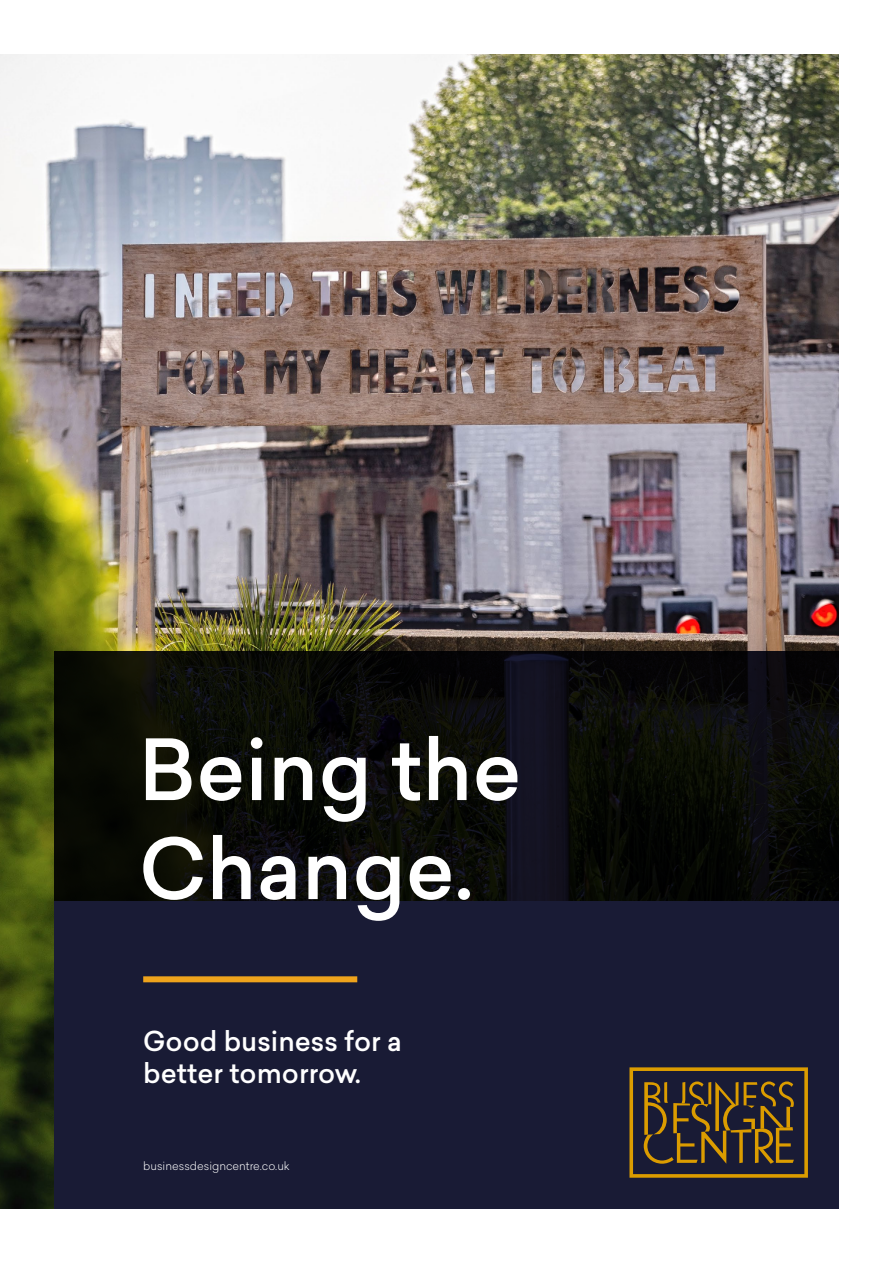
<style>
.page{position:relative;width:893px;height:1263px;background:#fff}
.page>*{position:absolute;margin:0;border:0;box-sizing:border-box;transform-origin:0 0}
.t1{font:500 82.5px/99px "Sailec";color:#fff}
.t2{font:500 27px/32.4px "Sailec";color:#fff}
.t3{font:300 11.25px "Sailec";color:#fff}
</style>
<div class="page">
<img style="left:0;top:54px;width:839px;height:1155px">
<svg style="left:54px;top:651px;width:785px;height:250px;fill:#0a0b05"></svg>
<div style="left:54px;top:901px;width:785px;height:308px;background:#191b35"></div>
<div style="left:143px;top:976px;width:214px;height:6px;background:#eea31c"></div>
<svg style="left:629px;top:1067px;width:179px;height:111px"></svg>
<h1 class="t1" style="left:139px;top:729px;width:384px">Being the<br>Change.</h1>
<p class="t2" style="left:143px;top:1027px;width:260px">Good business for a better tomorrow.</p>
<p class="t3" style="left:143px;top:1161px;width:148px">businessdesigncentre.co.uk</p>
</div>
